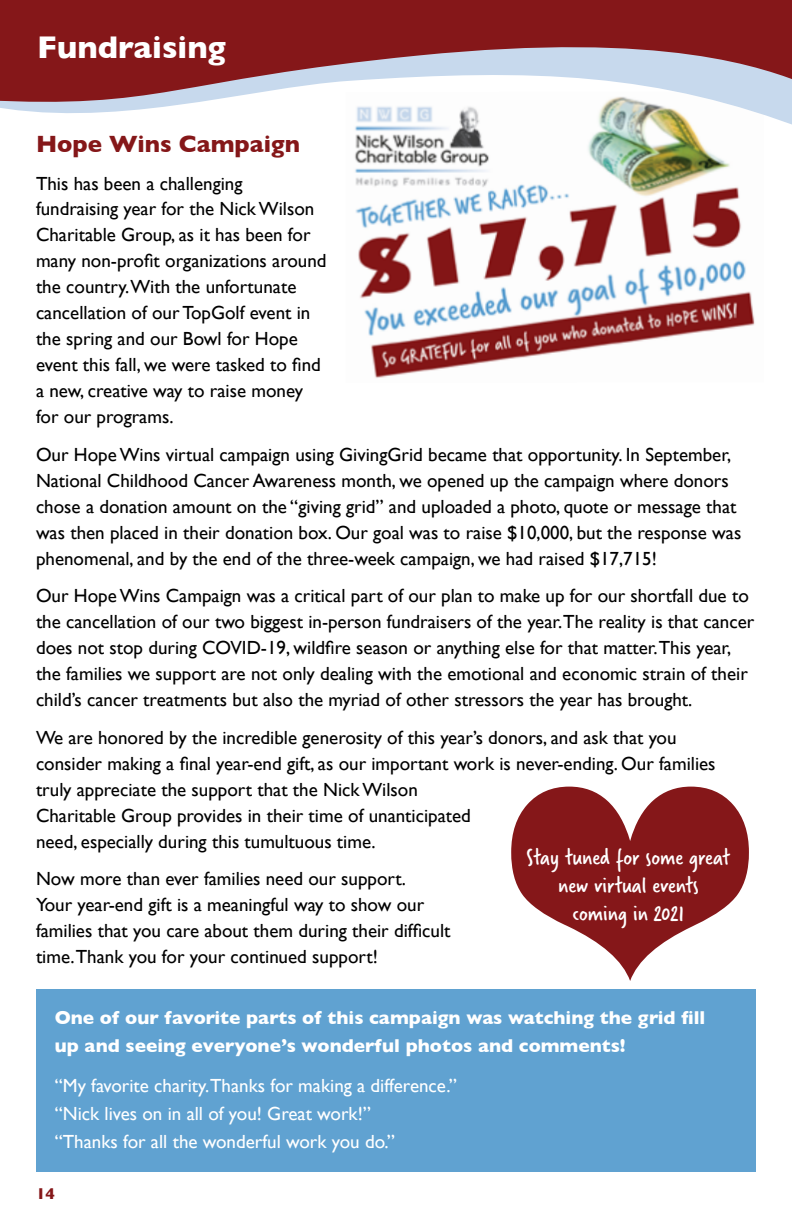
<style>
.page{position:relative;width:792px;height:1224px;background:#fff}
.page>*{position:absolute;margin:0;border:0;box-sizing:border-box;transform-origin:0 0}
.t1{font:700 32px "Gill Sans";color:#fff}
.t2{font:24px/28px "Verveine";color:#fff;text-align:center}
.t3{font:700 24px "Gill Sans";color:#851719}
.t4{font:19px/26px "Gill Sans";color:#000}
.t5{font:19px/28px "Gill Sans";color:#fff}
.t6{font:700 19px/28px "Gill Sans";color:#fff}
.t7{font:700 16px "Gill Sans";color:#851719}
</style>
<div class="page">
<img style="left:354px;top:131px;width:401px;height:247px">
<svg style="left:10px;top:109px;width:782px;height:22px"></svg>
<svg style="left:0;top:0;width:792px;height:109px;background:#a56368"></svg>
<div style="left:36px;top:989px;width:720px;height:183px;background:#60a2d1"></div>
<svg style="left:511px;top:787px;width:238px;height:194px;fill:#851719"></svg>
<h1 class="t1" style="left:37px;top:22px;width:190px">Fundraising</h1>
<p class="t3" style="left:36px;top:125px;width:265px">Hope Wins Campaign</p>
<p class="t4" style="left:36px;top:170px;width:292px">This has been a challenging fundraising year for the Nick Wilson<br>Charitable Group, as it has been for many non-profit organizations around the country.With the unfortunate cancellation of our TopGolf event in the spring and our Bowl for Hope event this fall, we were tasked to find a new, creative way to raise money for our programs.</p>
<p class="t4" style="left:36px;top:441px;width:707px">Our Hope Wins virtual campaign using GivingGrid became that opportunity. In September, National Childhood Cancer Awareness month, we opened up the campaign where donors chose a donation amount on the “giving grid” and uploaded a photo, quote or message that was then placed in their donation box. Our goal was to raise $10,000, but the response was phenomenal, and by the end of the three-week campaign, we had raised $17,715!</p>
<p class="t4" style="left:36px;top:583px;width:720px">Our Hope Wins Campaign was a critical part of our plan to make up for our shortfall due to the cancellation of our two biggest in-person fundraisers of the year.The reality is that cancer does not stop during COVID-19, wildfire season or anything else for that matter.This year, the families we support are not only dealing with the emotional and economic strain of their child’s cancer treatments but also the myriad of other stressors the year has brought.</p>
<p class="t4" style="left:36px;top:724px;width:681px">We are honored by the incredible generosity of this year’s donors, and ask that you consider making a final year-end gift, as our important work is never-ending. Our families truly appreciate the support that the Nick Wilson<br>Charitable Group provides in their time of unanticipated<br>need, especially during this tumultuous time.</p>
<p class="t4" style="left:36px;top:866px;width:416px">Now more than ever families need our support.<br>Your year-end gift is a meaningful way to show our families that you care about them during their difficult time.Thank you for your continued support!</p>
<p class="t2" style="left:526px;top:843px;width:206px">Stay tuned for some great new virtual events<br>coming in 2021</p>
<p class="t6" style="left:55px;top:1003px;width:652px">One of our favorite parts of this campaign was watching the grid fill up and seeing everyone’s wonderful photos and comments!</p>
<p class="t5" style="left:55px;top:1071px;width:404px">“My favorite charity.Thanks for making a difference.” “Nick lives on in all of you! Great work!”<br>“Thanks for all the wonderful work you do.”</p>
<p class="t7" style="left:36px;top:1181px;width:21px">14</p>
</div>
